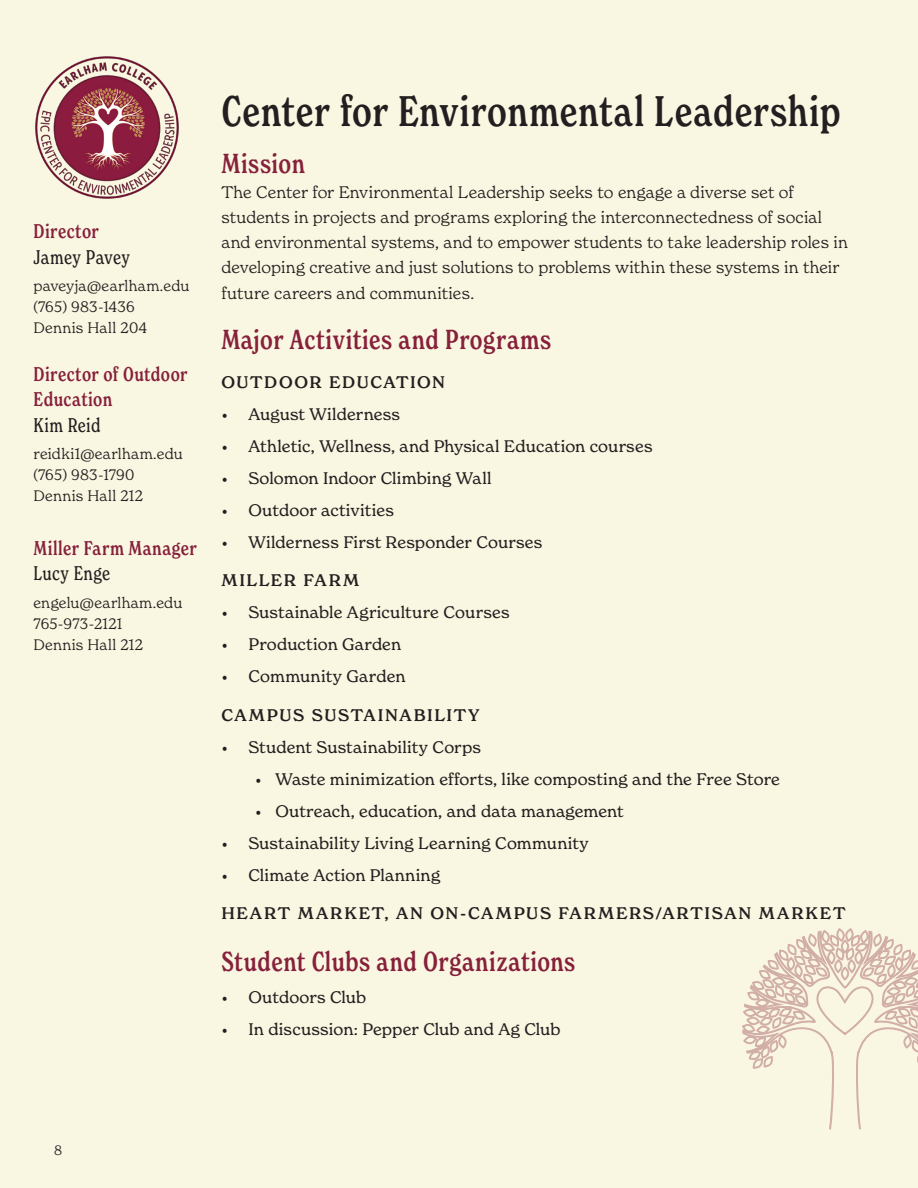
<style>
.page{position:relative;width:918px;height:1188px;background:#f9f6e1}
.page>*{position:absolute;margin:0;border:0;box-sizing:border-box;transform-origin:0 0}
.t1{font:500 condensed 42px "New Spirit";letter-spacing:.015em;color:#231f20}
.t2{font:500 condensed 27px "New Spirit";letter-spacing:.02em;color:#86203b}
.t3{font:500 condensed 19.5px/25.2px "New Spirit";letter-spacing:.025em;color:#86203b}
.t4{font:condensed 19.5px "New Spirit";letter-spacing:.015em;color:#231f20}
.t5{font:16.5px "New Spirit";letter-spacing:.01em;color:#231f20}
.t6{font:300 16.5px/25.2px "New Spirit";letter-spacing:.005em;color:#231f20}
.Bulleted_List{font:500 16.5px "New Spirit";letter-spacing:.1em;color:#231f20}
.Bulleted_List_2{font:500 16.5px "New Spirit";letter-spacing:.095em;color:#231f20}
.t7{font:300 15px "New Spirit";letter-spacing:.02em;color:#231f20}
.t8{font:300 13.5px "New Spirit";color:#231f20}
</style>
<div class="page">
<img style="left:35px;top:56px;width:144px;height:143px">
<svg style="left:742px;top:928px;width:176px;height:201px"></svg>
<p class="t3" style="left:33px;top:219px;width:67px">Director</p>
<p class="t4" style="left:33px;top:245px;width:98px">Jamey Pavey</p>
<p class="t7" style="left:33px;top:277px;width:158px">paveyja@earlham.edu</p>
<p class="t7" style="left:33px;top:298px;width:103px">(765) 983-1436</p>
<p class="t7" style="left:33px;top:319px;width:115px">Dennis Hall 204</p>
<p class="t3" style="left:33px;top:361px;width:156px">Director of Outdoor<br>Education</p>
<p class="t4" style="left:33px;top:413px;width:69px">Kim Reid</p>
<p class="t7" style="left:33px;top:445px;width:151px">reidki1@earlham.edu</p>
<p class="t7" style="left:33px;top:466px;width:103px">(765) 983-1790</p>
<p class="t7" style="left:33px;top:487px;width:111px">Dennis Hall 212</p>
<p class="t3" style="left:33px;top:535px;width:165px">Miller Farm Manager</p>
<p class="t4" style="left:33px;top:561px;width:78px">Lucy Enge</p>
<p class="t7" style="left:33px;top:593px;width:150px">engelu@earlham.edu</p>
<p class="t7" style="left:33px;top:614px;width:90px">765-973-2121</p>
<p class="t7" style="left:33px;top:635px;width:111px">Dennis Hall 212</p>
<p class="t1" style="left:221px;top:85px;width:621px">Center for Environmental Leadership</p>
<p class="t2" style="left:221px;top:146px;width:85px">Mission</p>
<p class="t6" style="left:221px;top:179px;width:628px">The Center for Environmental Leadership seeks to engage a diverse set of students in projects and programs exploring the interconnectedness of social and environmental systems, and to empower students to take leadership roles in developing creative and just solutions to problems within these systems in their future careers and communities.</p>
<p class="t2" style="left:221px;top:323px;width:331px">Major Activities and Programs</p>
<p class="Bulleted_List" style="left:221px;top:372px;width:225px">OUTDOOR EDUCATION</p>
<p class="t5" style="left:221px;top:404px;width:180px">• August Wilderness</p>
<p class="t5" style="left:221px;top:436px;width:433px">• Athletic, Wellness, and Physical Education courses</p>
<p class="t5" style="left:221px;top:468px;width:272px">• Solomon Indoor Climbing Wall</p>
<p class="t5" style="left:221px;top:500px;width:174px">• Outdoor activities</p>
<p class="t5" style="left:221px;top:531px;width:323px">• Wilderness First Responder Courses</p>
<p class="Bulleted_List_2" style="left:221px;top:570px;width:139px">MILLER FARM</p>
<p class="t5" style="left:221px;top:602px;width:290px">• Sustainable Agriculture Courses</p>
<p class="t5" style="left:221px;top:634px;width:181px">• Production Garden</p>
<p class="t5" style="left:221px;top:666px;width:186px">• Community Garden</p>
<p class="Bulleted_List" style="left:221px;top:705px;width:260px">CAMPUS SUSTAINABILITY</p>
<p class="t5" style="left:221px;top:737px;width:261px">• Student Sustainability Corps</p>
<p class="t5" style="left:255px;top:769px;width:526px">• Waste minimization efforts, like composting and the Free Store</p>
<p class="t5" style="left:255px;top:801px;width:370px">• Outreach, education, and data management</p>
<p class="t5" style="left:221px;top:833px;width:369px">• Sustainability Living Learning Community</p>
<p class="t5" style="left:221px;top:864px;width:220px">• Climate Action Planning</p>
<p class="Bulleted_List" style="left:221px;top:903px;width:626px">HEART MARKET, AN ON-CAMPUS FARMERS/ARTISAN MARKET</p>
<p class="t2" style="left:221px;top:945px;width:355px">Student Clubs and Organizations</p>
<p class="t5" style="left:221px;top:987px;width:146px">• Outdoors Club</p>
<p class="t5" style="left:221px;top:1019px;width:341px">• In discussion: Pepper Club and Ag Club</p>
<p class="t8" style="left:54px;top:1142px;width:10px">8</p>
</div>
